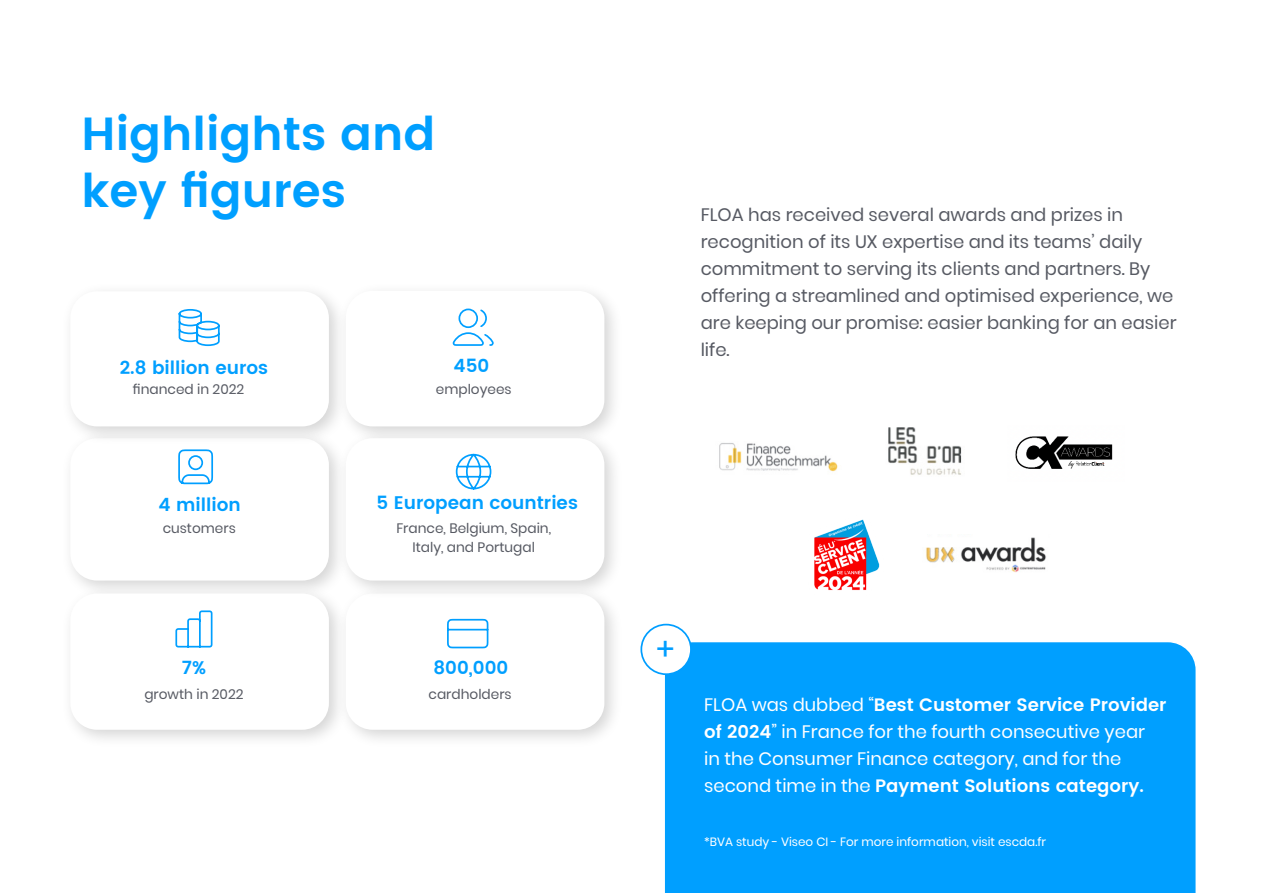
<style>
.page{position:relative;width:1263px;height:893px;background:#fff}
.page>*{position:absolute;margin:0;border:0;box-sizing:border-box;transform-origin:0 0}
.t1{font:600 46.5px "Poppins";color:#009fff}
.t2{font:30.9px "Poppins";color:#009eff}
.t3{font:600 18.3px "Poppins";color:#009fff}
.t4{font:18px/27px "Poppins";color:#575a63}
.t5{font:18px/27px "Poppins";color:#fff}
.t6{font:13.65px "Poppins";color:#575a63}
.t7{font:12px "Poppins";color:#fff}
.s1{font-weight:600}
</style>
<div class="page">
<div style="left:337px;top:282px;width:286px;height:164px;background:#000;opacity:.17"></div>
<div style="left:346px;top:291px;width:258px;height:135px;background:#fff;border-radius:27px"></div>
<div style="left:61px;top:429px;width:287px;height:171px;background:#000;opacity:.17"></div>
<div style="left:70px;top:438px;width:259px;height:143px;background:#fff;border-radius:27px"></div>
<div style="left:337px;top:584px;width:286px;height:165px;background:#000;opacity:.17"></div>
<div style="left:346px;top:593px;width:258px;height:137px;background:#fff;border-radius:27px"></div>
<div style="left:61px;top:282px;width:287px;height:164px;background:#000;opacity:.17"></div>
<div style="left:70px;top:291px;width:259px;height:135px;background:#fff;border-radius:27px"></div>
<div style="left:337px;top:429px;width:286px;height:171px;background:#000;opacity:.17"></div>
<div style="left:346px;top:438px;width:258px;height:143px;background:#fff;border-radius:27px"></div>
<div style="left:61px;top:584px;width:287px;height:165px;background:#000;opacity:.17"></div>
<div style="left:70px;top:593px;width:259px;height:137px;background:#fff;border-radius:27px"></div>
<svg style="left:452px;top:308px;width:42px;height:38px"></svg>
<svg style="left:178px;top:449px;width:36px;height:36px"></svg>
<div style="left:664px;top:642px;width:532px;height:251px;background:#009fff"></div>
<svg style="left:447px;top:618px;width:42px;height:31px"></svg>
<div style="left:641px;top:625px;width:50px;height:49px;background:#fff;border-radius:50%"></div>
<div style="left:640px;top:624px;width:52px;height:51px;border:2px solid #009eff;border-radius:50%"></div>
<svg style="left:178px;top:309px;width:42px;height:38px"></svg>
<svg style="left:455px;top:453px;width:37px;height:37px"></svg>
<svg style="left:175px;top:610px;width:38px;height:38px"></svg>
<img style="left:814px;top:519px;width:66px;height:71px">
<img style="left:926px;top:537px;width:120px;height:36px">
<img style="left:719px;top:443px;width:119px;height:29px">
<img style="left:888px;top:427px;width:74px;height:48px">
<img style="left:1015px;top:436px;width:98px;height:33px">
<p class="t1" style="left:82px;top:99px;width:355px">Highlights and</p>
<p class="t1" style="left:82px;top:156px;width:266px">key figures</p>
<p class="t3" style="left:120px;top:354px;width:150px">2.8 billion euros</p>
<p class="t6" style="left:133px;top:381px;width:113px">financed in 2022</p>
<p class="t3" style="left:454px;top:352px;width:37px">450</p>
<p class="t6" style="left:436px;top:381px;width:77px">employees</p>
<p class="t3" style="left:159px;top:490px;width:84px">4 million</p>
<p class="t6" style="left:163px;top:520px;width:75px">customers</p>
<p class="t3" style="left:377px;top:489px;width:203px">5 European countries</p>
<p class="t6" style="left:396px;top:520px;width:156px">France, Belgium, Spain,</p>
<p class="t6" style="left:413px;top:540px;width:124px">Italy, and Portugal</p>
<p class="t3" style="left:182px;top:654px;width:26px">7%</p>
<p class="t6" style="left:144px;top:686px;width:101px">growth in 2022</p>
<p class="t3" style="left:434px;top:654px;width:76px">800,000</p>
<p class="t6" style="left:428px;top:686px;width:85px">cardholders</p>
<p class="t4" style="left:701px;top:201px;width:477px">FLOA has received several awards and prizes in recognition of its UX expertise and its teams’ daily commitment to serving its clients and partners. By offering a streamlined and optimised experience, we are keeping our promise: easier banking for an easier life.</p>
<p class="t2" style="left:656px;top:631px;width:19px">+</p>
<p class="t5" style="left:704px;top:691px;width:464px">FLOA was dubbed “<span class="s1">Best Customer Service Provider of 2024</span>” in France for the fourth consecutive year<br>in the Consumer Finance category, and for the second time in the <span class="s1">Payment Solutions category.</span></p>
<p class="t7" style="left:704px;top:835px;width:343px">*BVA study - Viseo CI - For more information, visit escda.fr</p>
</div>
